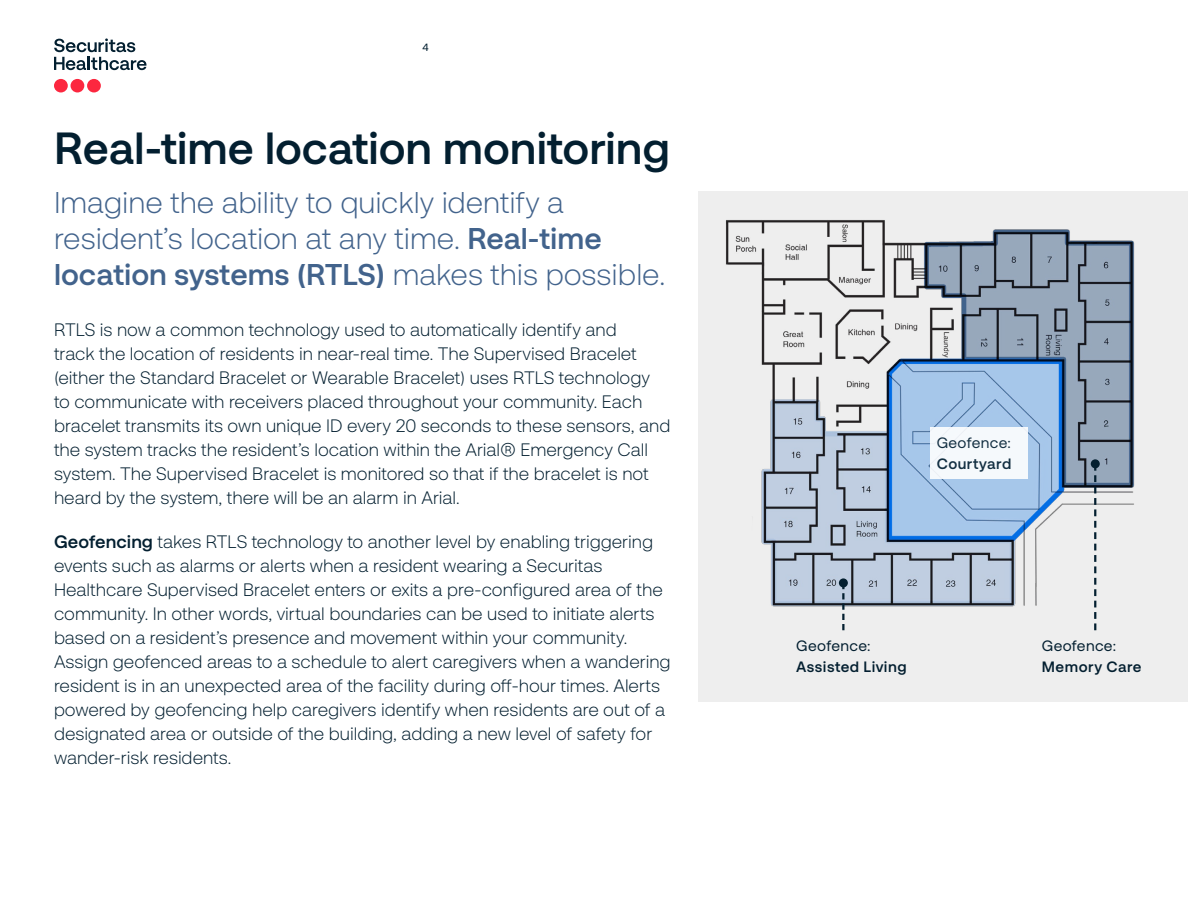
<style>
.page{position:relative;width:1188px;height:918px;background:#fff}
.page>*{position:absolute;margin:0;border:0;box-sizing:border-box;transform-origin:0 0}
.Subheader{font:700 45px "Securitas Pro";letter-spacing:-.005em;color:#031f30}
.t1{font:300 30px/36px "Securitas Pro";color:#42638c}
.Body{font:300 18px/24px "Securitas Pro";color:#031f30}
.t2{font:700 15px "Securitas Pro";letter-spacing:.03em;color:#031f30}
.t3{font:15px "Securitas Pro";letter-spacing:.02em;color:#031f30}
.t4{font:10.5px "Securitas Pro";color:#031f30}
.s1{font-weight:700}
</style>
<div class="page">
<div style="left:54px;top:79px;width:14px;height:13px;background:#fc273f;border-radius:50%"></div>
<div style="left:71px;top:79px;width:13px;height:13px;background:#fc273f;border-radius:50%"></div>
<div style="left:87px;top:79px;width:14px;height:13px;background:#fc273f;border-radius:50%"></div>
<svg style="left:54px;top:38px;width:92px;height:32px"></svg>
<div style="left:699px;top:191px;width:489px;height:510px;background:#eee"></div>
<img style="left:726px;top:220px;width:409px;height:388px">
<div style="left:930px;top:427px;width:97px;height:52px;background:#f5f9fc"></div>
<svg style="left:842px;top:587px;width:3px;height:43px"></svg>
<div style="left:839px;top:578px;width:9px;height:9px;background:#031f30;border-radius:50%"></div>
<svg style="left:1094px;top:468px;width:2px;height:162px"></svg>
<div style="left:1091px;top:459px;width:9px;height:9px;background:#031f30;border-radius:50%"></div>
<p class="t4" style="left:423px;top:41px;width:8px">4</p>
<p class="Subheader" style="left:54px;top:120px;width:618px">Real-time location monitoring</p>
<p class="t1" style="left:54px;top:184px;width:613px">Imagine the ability to quickly identify a resident’s location at any time. <span class="s1">Real-time location systems (RTLS)</span> makes this possible.</p>
<p class="Body" style="left:54px;top:317px;width:618px">RTLS is now a common technology used to automatically identify and<br>track the location of residents in near-real time. The Supervised Bracelet (either the Standard Bracelet or Wearable Bracelet) uses RTLS technology<br>to communicate with receivers placed throughout your community. Each bracelet transmits its own unique ID every 20 seconds to these sensors, and the system tracks the resident’s location within the Arial® Emergency Call system. The Supervised Bracelet is monitored so that if the bracelet is not heard by the system, there will be an alarm in Arial.</p>
<p class="Body" style="left:54px;top:530px;width:618px"><span class="s1">Geofencing</span> takes RTLS technology to another level by enabling triggering events such as alarms or alerts when a resident wearing a Securitas Healthcare Supervised Bracelet enters or exits a pre-configured area of the community. In other words, virtual boundaries can be used to initiate alerts based on a resident’s presence and movement within your community.<br>Assign geofenced areas to a schedule to alert caregivers when a wandering resident is in an unexpected area of the facility during off-hour times. Alerts powered by geofencing help caregivers identify when residents are out of a designated area or outside of the building, adding a new level of safety for wander-risk residents.</p>
<p class="t3" style="left:937px;top:433px;width:76px">Geofence:</p>
<p class="t2" style="left:937px;top:454px;width:76px">Courtyard</p>
<p class="t3" style="left:796px;top:636px;width:76px">Geofence:</p>
<p class="t2" style="left:796px;top:657px;width:112px">Assisted Living</p>
<p class="t3" style="left:1042px;top:636px;width:76px">Geofence:</p>
<p class="t2" style="left:1042px;top:657px;width:101px">Memory Care</p>
</div>
